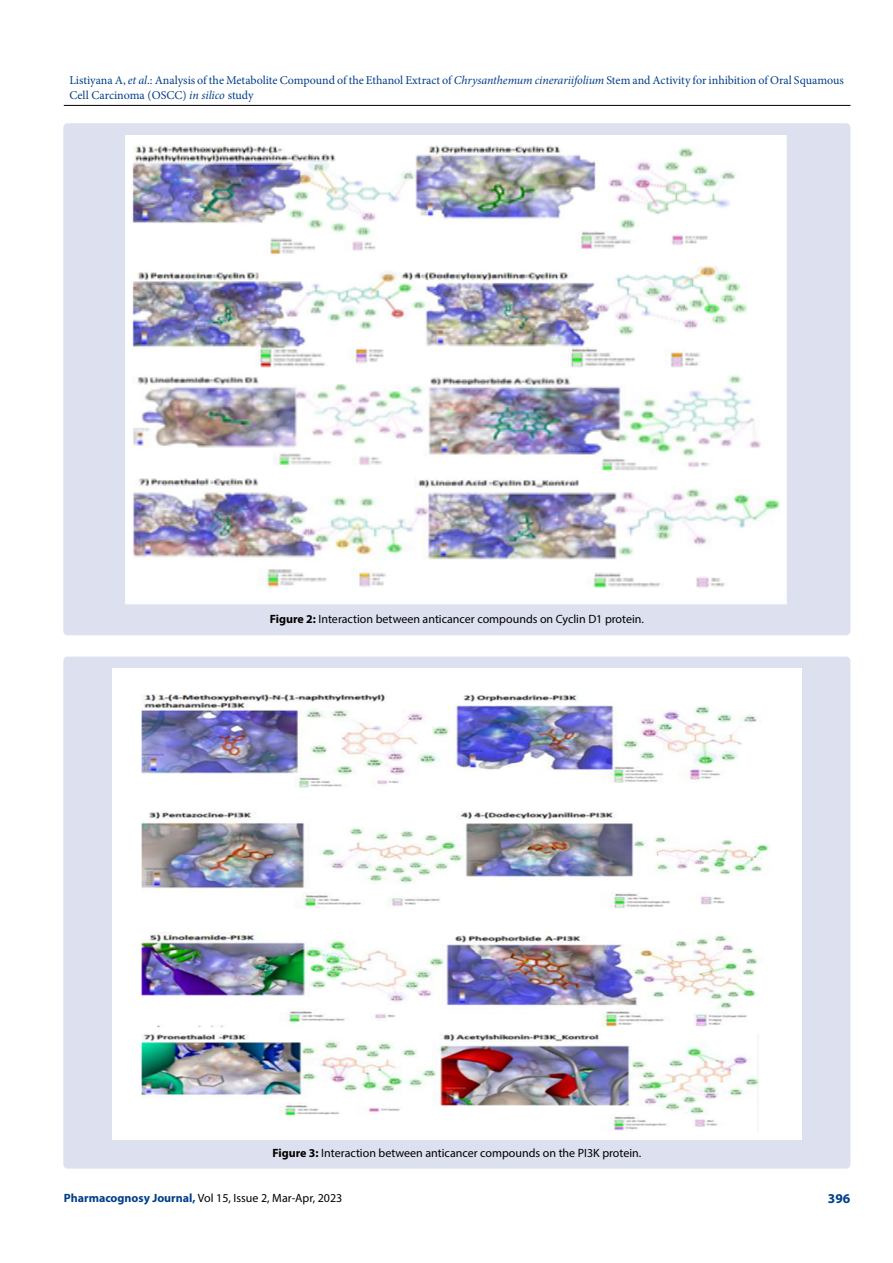
<style>
.page{position:relative;width:893px;height:1263px;background:#fff}
.page>*{position:absolute;margin:0;border:0;box-sizing:border-box;transform-origin:0 0}
.t1{font:700 13.5px "Myriad Pro";color:#003e88}
.t2{font:12px/14.4px "Minion Pro";letter-spacing:-.005em;color:#003e88}
.t3{font:12px "Myriad Pro";color:#000}
.s1{font-style:italic}
.s2{font-weight:700}
.s3{font-weight:700;color:#003e88}
</style>
<div class="page">
<hr style="left:64px;top:105px;width:786px;height:1px;background:#000">
<div style="left:63px;top:123px;width:787px;height:512px;background:#dde0ef;border-radius:4px"></div>
<img style="left:126px;top:135px;width:661px;height:470px">
<div style="left:63px;top:657px;width:787px;height:512px;background:#dde0ef;border-radius:4px"></div>
<img style="left:112px;top:668px;width:690px;height:471px">
<p class="t2" style="left:69px;top:73px;width:776px">Listiyana A, <span class="s1">et al</span>.: Analysis of the Metabolite Compound of the Ethanol Extract of <span class="s1">Chrysanthemum cinerariifolium</span> Stem and Activity for inhibition of Oral Squamous<br>Cell Carcinoma (OSCC) <span class="s1">in silico</span> study</p>
<p class="t3" style="left:270px;top:612px;width:376px"><span class="s2">Figure 2:</span> Interaction between anticancer compounds on Cyclin D1 protein.</p>
<p class="t3" style="left:272px;top:1145px;width:371px"><span class="s2">Figure 3:</span> Interaction between anticancer compounds on the PI3K protein.</p>
<p class="t3" style="left:64px;top:1190px;width:280px"><span class="s3">Pharmacognosy Journal,</span> Vol 15, Issue 2, Mar-Apr, 2023</p>
<p class="t1" style="left:828px;top:1189px;width:24px">396</p>
</div>
